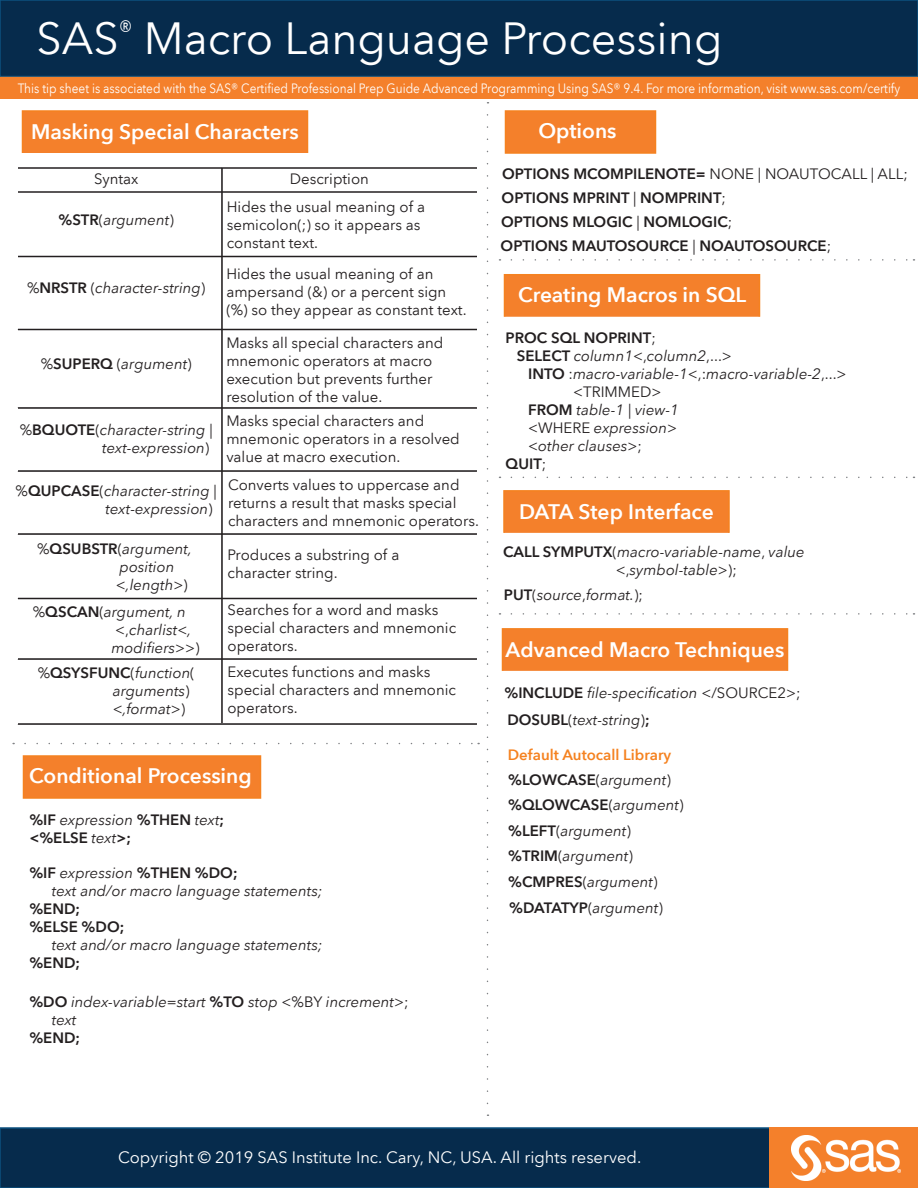
<style>
.page{position:relative;width:918px;height:1188px;background:#fff}
.page>*{position:absolute;margin:0;border:0;box-sizing:border-box;transform-origin:0 0}
.t1{font:45px "Avenir Nextfor SAS";color:#fff}
.t2{font:600 21px "Avenir Next LTW04";color:#fff}
.t3{font:16.5px "Avenir Nextfor SAS";color:#fff}
.t4{font:italic 15px/18px "Avenir Nextfor SAS";color:#231f20}
.t5{font:15px/18px "Avenir Next LTW04";color:#231f20}
.t6{font:700 15px/24px "Avenir Nextfor SAS";color:#231f20}
.t7{font:600 15px "Avenir Next LTW04";color:#f58220}
.t8{font:15px "Avenir Nextfor SAS";color:#231f20}
.t9{font:13.5px "Avenir Nextfor SAS";color:#fff;scale:.88 1}
.s1{font-weight:700;font-style:normal}
.s2{font-style:normal}
.s3{font-weight:400}
</style>
<div class="page">
<div style="left:0;top:1128px;width:918px;height:60px;background:#062b4c"></div>
<div style="left:0;top:1127px;width:918px;height:61px;border:2px solid #0c517f"></div>
<div style="left:769px;top:1127px;width:149px;height:61px;background:#f4802b"></div>
<img style="left:792px;top:1136px;width:108px;height:44px">
<div style="left:0;top:0;width:918px;height:76px;background:#062b4c"></div>
<div style="left:0;top:0;width:918px;height:77px;border:2px solid #0c517f"></div>
<div style="left:0;top:78px;width:918px;height:21px;background:#f4802b"></div>
<div style="left:0;top:77px;width:918px;height:22px;border:2px solid #f4802b"></div>
<svg style="left:487px;top:115px;width:2px;height:1001px"></svg>
<div style="left:22px;top:110px;width:286px;height:44px;background:#f4802b;border:2px solid #f58220"></div>
<hr style="left:221px;top:168px;width:2px;height:555px;background:#231f20">
<hr style="left:18px;top:256px;width:459px;height:1px;background:#231f20">
<hr style="left:18px;top:191px;width:459px;height:2px;background:#231f20">
<hr style="left:18px;top:167px;width:459px;height:2px;background:#231f20">
<hr style="left:18px;top:329px;width:459px;height:1px;background:#231f20">
<hr style="left:18px;top:407px;width:459px;height:2px;background:#231f20">
<hr style="left:18px;top:470px;width:459px;height:2px;background:#231f20">
<hr style="left:18px;top:533px;width:459px;height:2px;background:#231f20">
<hr style="left:18px;top:598px;width:459px;height:1px;background:#231f20">
<hr style="left:18px;top:658px;width:459px;height:2px;background:#231f20">
<hr style="left:18px;top:723px;width:459px;height:2px;background:#231f20">
<svg style="left:25px;top:743px;width:447px;height:1px"></svg>
<div style="left:23px;top:755px;width:238px;height:44px;background:#f4802b;border:2px solid #f58220"></div>
<div style="left:505px;top:110px;width:151px;height:44px;background:#f4802b;border:2px solid #f58220"></div>
<svg style="left:511px;top:259px;width:397px;height:2px"></svg>
<div style="left:504px;top:274px;width:256px;height:43px;background:#f4802b;border:2px solid #f58220"></div>
<svg style="left:511px;top:477px;width:397px;height:1px"></svg>
<div style="left:503px;top:490px;width:227px;height:44px;background:#f4802b;border:2px solid #f58220"></div>
<svg style="left:511px;top:613px;width:397px;height:2px"></svg>
<div style="left:502px;top:628px;width:286px;height:44px;background:#f4802b;border:2px solid #f58220"></div>
<h1 class="t1" style="left:37px;top:11px;width:687px">SAS<sup>®</sup> Macro Language Processing</h1>
<p class="t9" style="left:18px;top:80px;width:1004px">This tip sheet is associated with the SAS® Certified Professional Prep Guide Advanced Programming Using SAS® 9.4. For more information, visit www.sas.com/certify</p>
<h2 class="t2" style="left:31px;top:119px;width:269px">Masking Special Characters</h2>
<p class="t5" style="left:94px;top:170px;width:46px">Syntax</p>
<p class="t5" style="left:290px;top:170px;width:81px">Description</p>
<p class="t4" style="left:59px;top:211px;width:117px"><span class="s1">%STR</span><span class="s2">(</span>argument<span class="s2">)</span></p>
<h2 class="t2" style="left:538px;top:118px;width:80px">Options</h2>
<p class="t6" style="left:501px;top:161px;width:409px">OPTIONS MCOMPILENOTE= <span class="s3">NONE | NOAUTOCALL | ALL; </span>OPTIONS MPRINT <span class="s3">|</span> NOMPRINT<span class="s3">;<br></span>OPTIONS MLOGIC <span class="s3">|</span> NOMLOGIC<span class="s3">;<br></span>OPTIONS MAUTOSOURCE <span class="s3">|</span> NOAUTOSOURCE<span class="s3">;</span></p>
<h2 class="t2" style="left:518px;top:282px;width:230px">Creating Macros in SQL</h2>
<p class="t6" style="left:506px;top:326px;width:152px">PROC SQL NOPRINT<span class="s3">;</span></p>
<p class="t4" style="left:517px;top:347px;width:216px"><span class="s1">SELECT</span> column1<span class="s2">&lt;,</span>column2<span class="s2">,...&gt;</span></p>
<p class="t4" style="left:528px;top:365px;width:320px"><span class="s1">INTO</span> <span class="s2">:</span>macro-variable-1<span class="s2">&lt;,:</span>macro-variable-2<span class="s2">,...&gt;</span></p>
<p class="t8" style="left:573px;top:383px;width:90px">&lt;TRIMMED&gt;</p>
<p class="t4" style="left:528px;top:401px;width:152px"><span class="s1">FROM</span> table-1 <span class="s2">|</span> view-1</p>
<p class="t4" style="left:528px;top:419px;width:150px"><span class="s2">&lt;WHERE</span> expression<span class="s2">&gt;</span></p>
<p class="t4" style="left:528px;top:437px;width:115px"><span class="s2">&lt;</span>other clauses<span class="s2">&gt;;</span></p>
<p class="t6" style="left:506px;top:452px;width:42px">QUIT<span class="s3">;</span></p>
<h2 class="t2" style="left:519px;top:499px;width:196px">DATA Step Interface</h2>
<p class="t4" style="left:616px;top:543px;width:191px;text-indent:-112px"><span class="s1">CALL SYMPUTX</span><span class="s2">(</span>macro-variable-name<span class="s2">,</span> value <span class="s2">&lt;,</span>symbol-table<span class="s2">&gt;);</span></p>
<p class="t4" style="left:504px;top:586px;width:141px"><span class="s1">PUT</span><span class="s2">(</span>source<span class="s2">,</span>format.<span class="s2">);</span></p>
<h2 class="t2" style="left:506px;top:637px;width:280px">Advanced Macro Techniques</h2>
<p class="t4" style="left:504px;top:684px;width:298px"><span class="s1">%INCLUDE</span> file-specification <span class="s2">&lt;/SOURCE2&gt;;</span></p>
<p class="t5" style="left:227px;top:197px;width:200px">Hides the usual meaning of a semicolon(;) so it appears as constant text.</p>
<p class="t5" style="left:226px;top:264px;width:242px">Hides the usual meaning of an ampersand (&amp;) or a percent sign (%) so they appear as constant text.</p>
<p class="t5" style="left:226px;top:334px;width:219px">Masks all special characters and mnemonic operators at macro execution but prevents further resolution of the value.</p>
<p class="t5" style="left:226px;top:412px;width:235px">Masks special characters and mnemonic operators in a resolved value at macro execution.</p>
<p class="t4" style="left:27px;top:278px;width:180px"><span class="s2">%</span><span class="s1">NRSTR</span> <span class="s2">(</span>character-string<span class="s2">)</span></p>
<p class="t4" style="left:41px;top:355px;width:153px"><span class="s2">%</span><span class="s1">SUPERQ</span> <span class="s2">(</span>argument<span class="s2">)</span></p>
<p class="t4" style="left:20px;top:421px;width:194px;text-align:right"><span class="s2">%</span><span class="s1">BQUOTE</span><span class="s2">(</span>character-string <span class="s2">| </span>text-expression<span class="s2">)</span></p>
<p class="t4" style="left:16px;top:482px;width:203px;text-align:right"><span class="s2">%</span><span class="s1">QUPCASE</span><span class="s2">(</span>character-string | text-expression<span class="s2">)</span></p>
<p class="t5" style="left:228px;top:476px;width:253px">Converts values to uppercase and returns a result that masks special characters and mnemonic operators.</p>
<p class="t4" style="left:116px;top:539px;width:78px;text-indent:-79px"><span class="s2">%</span><span class="s1">QSUBSTR</span><span class="s2">(</span>argument, position &lt;,length&gt;<span class="s2">)</span></p>
<p class="t5" style="left:228px;top:545px;width:173px">Produces a substring of a character string.</p>
<p class="t4" style="left:112px;top:602px;width:90px;text-indent:-79px"><span class="s2">%</span><span class="s1">QSCAN</span><span class="s2">(</span>argument, n <span class="s2">&lt;,</span>charlist<span class="s2">&lt;</span>, modifiers<span class="s2">&gt;&gt;)</span></p>
<p class="t5" style="left:228px;top:601px;width:230px">Searches for a word and masks special characters and mnemonic operators.</p>
<p class="t5" style="left:227px;top:663px;width:230px">Executes functions and masks special characters and mnemonic operators.</p>
<p class="t4" style="left:113px;top:664px;width:84px;text-indent:-75px"><span class="s2">%</span><span class="s1">QSYSFUNC</span><span class="s2">(</span>function<span class="s2">( </span>arguments<span class="s2">) &lt;</span>,format<span class="s2">&gt;)</span></p>
<p class="t4" style="left:507px;top:711px;width:144px"><span class="s1">DOSUBL</span><span class="s2">(</span>text-string<span class="s2">)</span><span class="s1">;</span></p>
<h2 class="t2" style="left:29px;top:763px;width:224px">Conditional Processing</h2>
<p class="t4" style="left:29px;top:811px;width:196px"><span class="s1">%IF</span> expression <span class="s1">%THEN</span> text<span class="s1">; &lt;%ELSE</span> text<span class="s1">&gt;;</span></p>
<p class="t4" style="left:52px;top:863px;width:272px;text-indent:-23px"><span class="s1">%IF</span> expression <span class="s1">%THEN %DO;<br></span>text and/or macro language statements;</p>
<p class="t6" style="left:29px;top:899px;width:96px;line-height:18px">%END; %ELSE %DO;</p>
<p class="t4" style="left:52px;top:935px;width:272px">text and/or macro language statements;</p>
<p class="t6" style="left:29px;top:950px;width:52px">%END;</p>
<p class="t4" style="left:52px;top:992px;width:358px;text-indent:-23px"><span class="s1">%DO</span> index-variable<span class="s2">=</span>start <span class="s1">%TO</span> stop <span class="s2">&lt;%BY</span> increment<span class="s2">&gt;; </span>text</p>
<p class="t6" style="left:29px;top:1025px;width:52px">%END;</p>
<p class="t7" style="left:508px;top:746px;width:165px">Default Autocall Library</p>
<p class="t4" style="left:508px;top:767px;width:177px;line-height:25.7px"><span class="s1">%LOWCASE</span><span class="s2">(</span>argument<span class="s2">) </span><span class="s1">%QLOWCASE</span><span class="s2">(</span>argument<span class="s2">) </span><span class="s1">%LEFT</span><span class="s2">(</span>argument<span class="s2">) </span><span class="s1">%TRIM</span><span class="s2">(</span>argument<span class="s2">) </span><span class="s1">%CMPRES</span><span class="s2">(</span>argument<span class="s2">) </span><span class="s1">%DATATYP</span><span class="s2">(</span>argument<span class="s2">)</span></p>
<p class="t3" style="left:118px;top:1147px;width:525px">Copyright © 2019 SAS Institute Inc. Cary, NC, USA. All rights reserved.</p>
</div>
